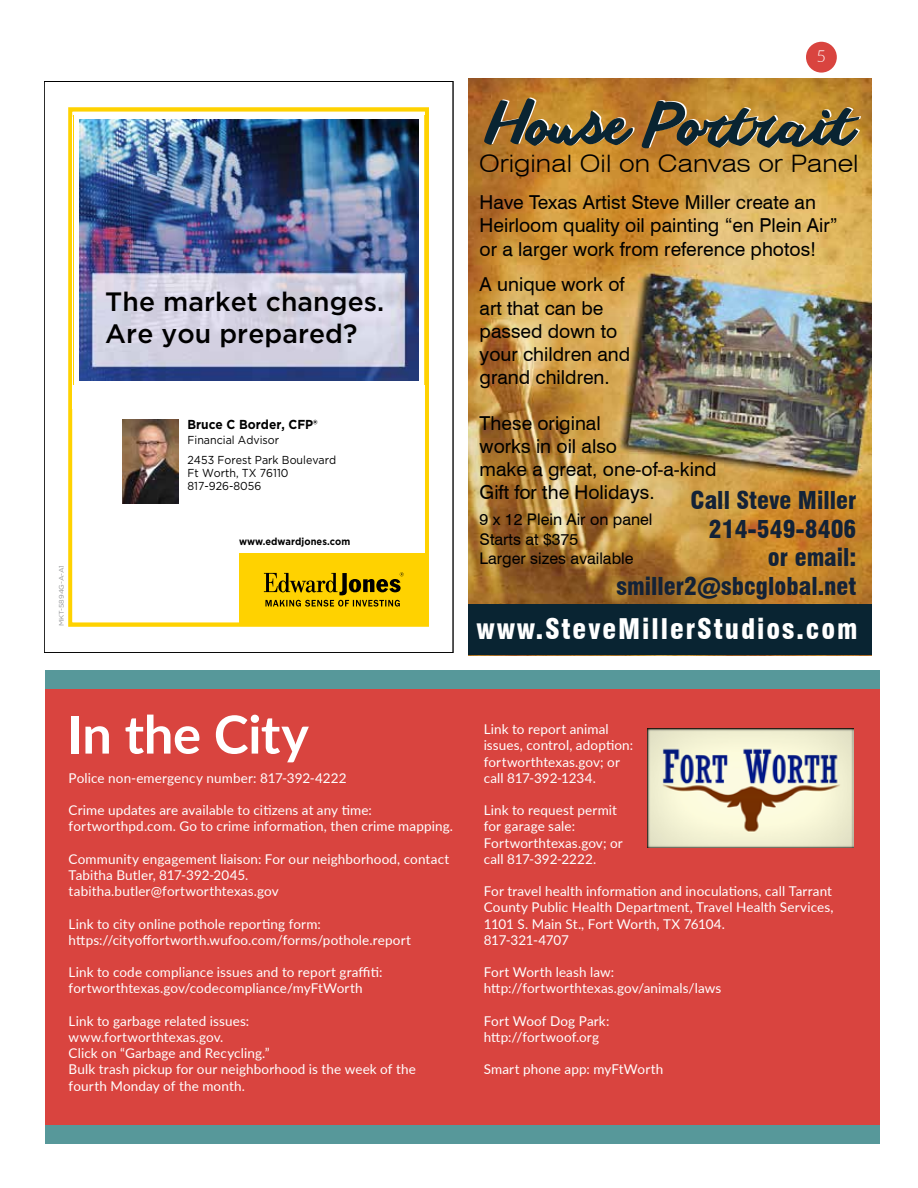
<style>
.page{position:relative;width:918px;height:1188px;background:#fff}
.page>*{position:absolute;margin:0;border:0;box-sizing:border-box;transform-origin:0 0}
.t1{font:54.6px "anothershabby";color:#fff}
.t2{font:700 52.5px "Lato";letter-spacing:-.005em;color:#fff}
.t3{font:900 condensed 27.75px "Swiss 721 BT";letter-spacing:.07em;color:#fff}
.t4{font:500 26.7px "Gotham";color:#000}
.t5{font:500 26.55px/31.8px "Gotham";letter-spacing:.005em;color:#000}
.t6{font:900 condensed 24px/28.8px "Swiss 721 BT";color:#132237;text-align:right}
.t7{font:300 expanded 24px "Swiss 721 BT";color:#000}
.t8{font:19.2px/23.1px "Swiss 721 BT";color:#000}
.t9{font:300 16.5px "Lato";color:#fff}
.t10{font:16.05px/19.2px "Swiss 721 BT";color:#000}
.t11{font:13.5px/16.2px "Lato";letter-spacing:.01em;color:#fff}
.t12{font:700 13.05px "Gotham";color:#000;scale:.93 1}
.t13{font:700 12px "Gotham";color:#000}
.t14{font:11.55px/20.7px "Gotham";color:#000;scale:.93 1}
.t15{font:10.65px/12px "Gotham";color:#000}
.t16{font:700 10.05px "Gotham";letter-spacing:.01em;color:#000;scale:.93 1}
.t17{font:6.75px "Gotham";color:#939598;scale:1.08 1}
.t18{font:6.75px "Gotham";color:#939598}
</style>
<div class="page">
<div style="left:806px;top:42px;width:31px;height:31px;background:#d9443f;border-radius:50%"></div>
<div style="left:46px;top:689px;width:834px;height:445px;background:#d9443f"></div>
<img style="left:648px;top:728px;width:205px;height:120px">
<div style="left:46px;top:671px;width:834px;height:18px;background:#57989a"></div>
<div style="left:45px;top:1126px;width:835px;height:18px;background:#57989a"></div>
<img style="left:468px;top:79px;width:404px;height:577px">
<div style="left:468px;top:605px;width:404px;height:50px;background:#092432"></div>
<div style="left:68px;top:107px;width:361px;height:520px;border:4px solid #ffd200"></div>
<div style="left:239px;top:554px;width:189px;height:72px;background:#ffd200"></div>
<svg style="left:264px;top:572px;width:140px;height:35px"></svg>
<svg style="left:122px;top:503px;width:57px;height:1px"></svg>
<img style="left:122px;top:419px;width:57px;height:84px">
<div style="left:72px;top:117px;width:349px;height:292px;background:#fff"></div>
<img style="left:79px;top:119px;width:340px;height:262px">
<p class="t18" style="left:57px;top:611px;width:58px;rotate:-90deg">MKT-5894G-A-A1</p>
<p class="t17" style="left:57px;top:626px;width:58px;rotate:-90deg">MKT-5894G-A-A1</p>
<h3 class="t5" style="left:105px;top:286px;width:281px">The market changes.<br>Are you prepared?</h3>
<h3 class="t4" style="left:103px;top:307px;width:282px">Protect your family's</h3>
<p class="t12" style="left:188px;top:416px;width:142px">Bruce C Border, CFP®</p>
<p class="t14" style="left:188px;top:429px;width:161px">Financial Advisor<br>2453 Forest Park Boulevard</p>
<p class="t14" style="left:188px;top:466px;width:110px;line-height:13px">Ft Worth, TX 76110<br>817-926-8056</p>
<p class="t13" style="left:187px;top:417px;width:132px">Bruce C Border, CFP®</p>
<p class="t15" style="left:187px;top:429px;width:150px;line-height:19px">Financial Advisor<br>2453 Forest Park Boulevard</p>
<p class="t15" style="left:187px;top:463px;width:102px">Ft Worth, TX 76110<br>817-926-8056</p>
<p class="t15" style="left:188px;top:439px;width:103px">Ft Worth, TX 76110<br>817-926-8056</p>
<p class="t16" style="left:239px;top:535px;width:121px">www.edwardjones.com</p>
<p class="t9" style="left:817px;top:45px;width:11px">5</p>
<h1 class="t1" style="left:489px;top:93px;width:368px">House Portrait</h1>
<h3 class="t7" style="left:479px;top:149px;width:381px">Original Oil on Canvas or Panel</h3>
<h3 class="t8" style="left:480px;top:191px;width:360px">Have Texas Artist Steve Miller create an<br>Heirloom quality oil painting “en Plein Air” or a larger work from reference photos!</h3>
<h3 class="t8" style="left:480px;top:273px;width:152px">A unique work of art that can be passed down to your children and grand children.</h3>
<h3 class="t8" style="left:480px;top:412px;width:238px">These original<br>works in oil also<br>make a great, one-of-a-kind<br>Gift for the Holidays.</h3>
<p class="t10" style="left:480px;top:510px;width:174px">9 x 12 Plein Air on panel<br>Starts at $375<br>Larger sizes available</p>
<h3 class="t6" style="left:617px;top:486px;width:241px">Call Steve Miller<br>214-549-8406<br>or email: smiller2@sbcglobal.net</h3>
<h3 class="t3" style="left:477px;top:612px;width:382px">www.SteveMillerStudios.com</h3>
<h2 class="t2" style="left:67px;top:696px;width:243px">In the City</h2>
<p class="t11" style="left:69px;top:769px;width:279px">Police non-emergency number: 817-392-4222</p>
<p class="t11" style="left:69px;top:802px;width:386px">Crime updates are available to citizens at any time: fortworthpd.com. Go to crime information, then crime mapping.</p>
<p class="t11" style="left:69px;top:850px;width:382px">Community engagement liaison: For our neighborhood, contact<br>Tabitha Butler, 817-392-2045. tabitha.butler@fortworthtexas.gov</p>
<p class="t11" style="left:69px;top:915px;width:344px">Link to city online pothole reporting form: https://cityoffortworth.wufoo.com/forms/pothole.report</p>
<p class="t11" style="left:69px;top:964px;width:315px">Link to code compliance issues and to report graffiti: fortworthtexas.gov/codecompliance/myFtWorth</p>
<p class="t11" style="left:69px;top:1012px;width:349px">Link to garbage related issues:<br>www.fortworthtexas.gov.<br>Click on “Garbage and Recycling.”<br>Bulk trash pickup for our neighborhood is the week of the fourth Monday of the month.</p>
<p class="t11" style="left:484px;top:721px;width:151px">Link to report animal issues, control, adoption: fortworthtexas.gov; or call 817-392-1234.</p>
<p class="t11" style="left:484px;top:802px;width:141px">Link to request permit for garage sale:<br>Fortworthtexas.gov; or call 817-392-2222.</p>
<p class="t11" style="left:484px;top:883px;width:351px">For travel health information and inoculations, call Tarrant County Public Health Department, Travel Health Services, 1101 S. Main St., Fort Worth, TX 76104.<br>817-321-4707</p>
<p class="t11" style="left:484px;top:964px;width:239px">Fort Worth leash law: http://fortworthtexas.gov/animals/laws</p>
<p class="t11" style="left:484px;top:1012px;width:127px">Fort Woof Dog Park: http://fortwoof.org</p>
<p class="t11" style="left:484px;top:1061px;width:181px">Smart phone app: myFtWorth</p>
</div>
